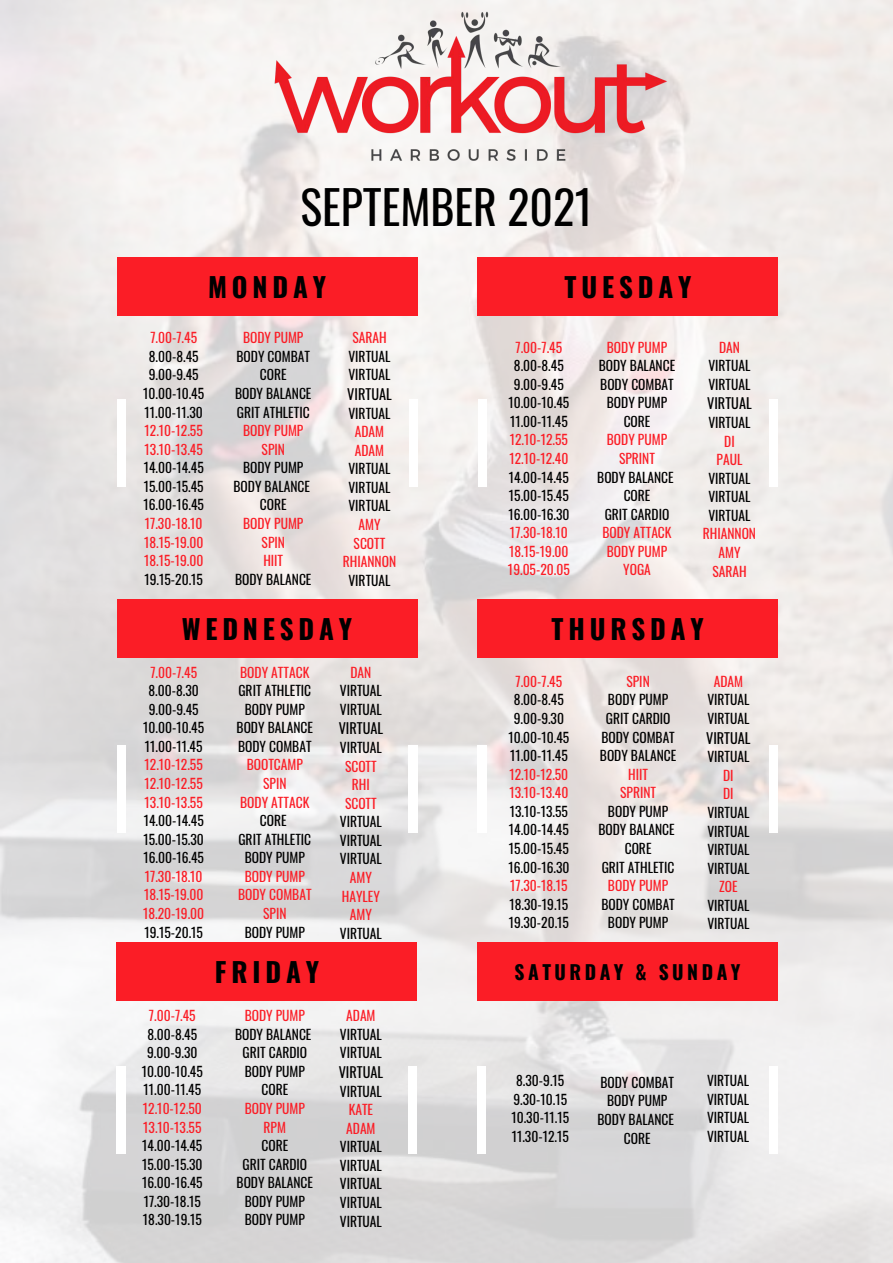
<style>
.page{position:relative;width:893px;height:1263px;background:#fff}
.page>*{position:absolute;margin:0;border:0;box-sizing:border-box;transform-origin:0 0}
.t1{font:45.75px "Oswald";color:#000}
.t2{font:700 27px "Oswald";letter-spacing:.18em;color:#000}
.t3{font:700 19.5px "Oswald";letter-spacing:.18em;color:#000}
.t4{font:14.25px "Oswald";color:#000}
.t5{font:13.5px/18.6px "Oswald";color:#000;text-align:center}
.t6{font:13.5px/18.6px "Oswald";color:#fb1d26;text-align:center}
</style>
<div class="page">
<img style="left:0;top:0;width:893px;height:1263px">
<div style="left:117px;top:257px;width:300px;height:58px;background:#fb1d26"></div>
<div style="left:409px;top:400px;width:8px;height:86px;background:#fff"></div>
<div style="left:117px;top:400px;width:9px;height:86px;background:#fff"></div>
<div style="left:478px;top:257px;width:299px;height:58px;background:#fb1d26"></div>
<div style="left:769px;top:400px;width:8px;height:86px;background:#fff"></div>
<div style="left:478px;top:400px;width:8px;height:86px;background:#fff"></div>
<div style="left:478px;top:599px;width:299px;height:58px;background:#fb1d26"></div>
<div style="left:117px;top:599px;width:300px;height:58px;background:#fb1d26"></div>
<div style="left:117px;top:942px;width:300px;height:58px;background:#fb1d26"></div>
<div style="left:409px;top:1066px;width:8px;height:87px;background:#fff"></div>
<div style="left:117px;top:1066px;width:8px;height:87px;background:#fff"></div>
<div style="left:477px;top:942px;width:300px;height:58px;background:#fb1d26"></div>
<div style="left:769px;top:1066px;width:8px;height:87px;background:#fff"></div>
<div style="left:477px;top:1066px;width:9px;height:87px;background:#fff"></div>
<div style="left:769px;top:745px;width:8px;height:87px;background:#fff"></div>
<div style="left:478px;top:745px;width:8px;height:87px;background:#fff"></div>
<div style="left:409px;top:745px;width:8px;height:87px;background:#fff"></div>
<div style="left:117px;top:745px;width:8px;height:87px;background:#fff"></div>
<img style="left:202px;top:8px;width:476px;height:162px">
<h1 class="t1" style="left:300px;top:172px;width:294px">SEPTEMBER 2021</h1>
<h2 class="t2" style="left:208px;top:266px;width:120px">MONDAY</h2>
<h2 class="t2" style="left:564px;top:266px;width:128px">TUESDAY</h2>
<p class="t6" style="left:150px;top:328px;width:48px">7.00-7.45</p>
<p class="t5" style="left:143px;top:346px;width:62px">8.00-8.45<br>9.00-9.45<br>10.00-10.45<br>11.00-11.30</p>
<p class="t6" style="left:145px;top:421px;width:60px;text-align:left">12.10-12.55<br>13.10-13.45</p>
<p class="t5" style="left:143px;top:458px;width:62px;text-align:justify">14.00-14.45<br>15.00-15.45<br>16.00-16.45</p>
<p class="t6" style="left:144px;top:513px;width:61px;text-align:justify">17.30-18.10<br>18.15-19.00<br>18.15-19.00</p>
<p class="t5" style="left:144px;top:569px;width:60px">19.15-20.15</p>
<p class="t6" style="left:243px;top:328px;width:62px">BODY PUMP</p>
<p class="t5" style="left:235px;top:346px;width:78px">BODY COMBAT<br>CORE<br>BODY BALANCE<br>GRIT ATHLETIC</p>
<p class="t6" style="left:243px;top:421px;width:62px">BODY PUMP<br>SPIN</p>
<p class="t5" style="left:233px;top:458px;width:78px">BODY PUMP<br>BODY BALANCE<br>CORE</p>
<p class="t6" style="left:243px;top:513px;width:62px">BODY PUMP<br>SPIN<br>HIIT</p>
<p class="t5" style="left:235px;top:569px;width:78px">BODY BALANCE</p>
<p class="t6" style="left:352px;top:328px;width:36px">SARAH</p>
<p class="t5" style="left:348px;top:346px;width:44px;text-align:left">VIRTUAL<br>VIRTUAL</p>
<p class="t4" style="left:347px;top:383px;width:46px">VIRTUAL</p>
<p class="t5" style="left:348px;top:403px;width:44px">VIRTUAL</p>
<p class="t6" style="left:355px;top:422px;width:31px;text-align:left">ADAM<br>ADAM</p>
<p class="t5" style="left:348px;top:459px;width:44px;text-align:justify">VIRTUAL VIRTUAL VIRTUAL</p>
<p class="t6" style="left:343px;top:515px;width:55px">AMY<br>SCOTT<br>RHIANNON</p>
<p class="t5" style="left:348px;top:570px;width:44px">VIRTUAL</p>
<p class="t6" style="left:515px;top:337px;width:48px">7.00-7.45</p>
<p class="t5" style="left:508px;top:356px;width:62px">8.00-8.45<br>9.00-9.45<br>10.00-10.45<br>11.00-11.45</p>
<p class="t6" style="left:509px;top:430px;width:60px;text-align:left">12.10-12.55<br>12.10-12.40</p>
<p class="t5" style="left:508px;top:467px;width:63px;text-align:justify">14.00-14.45<br>15.00-15.45<br>16.00-16.30</p>
<p class="t6" style="left:508px;top:523px;width:63px;text-align:left">17.30-18.10<br>18.15-19.00<br>19.05-20.05</p>
<p class="t6" style="left:607px;top:337px;width:62px">BODY PUMP</p>
<p class="t5" style="left:599px;top:356px;width:78px">BODY BALANCE<br>BODY COMBAT<br>BODY PUMP<br>CORE</p>
<p class="t6" style="left:607px;top:430px;width:62px">BODY PUMP<br>SPRINT</p>
<p class="t5" style="left:597px;top:467px;width:78px">BODY BALANCE<br>CORE<br>GRIT CARDIO</p>
<p class="t6" style="left:602px;top:523px;width:71px">BODY ATTACK<br>BODY PUMP<br>YOGA</p>
<p class="t6" style="left:719px;top:337px;width:22px">DAN</p>
<p class="t5" style="left:708px;top:356px;width:44px;text-align:left">VIRTUAL<br>VIRTUAL</p>
<p class="t4" style="left:707px;top:392px;width:46px">VIRTUAL</p>
<p class="t5" style="left:708px;top:412px;width:44px">VIRTUAL</p>
<p class="t6" style="left:716px;top:431px;width:27px">DI<br>PAUL</p>
<p class="t5" style="left:708px;top:468px;width:44px;text-align:justify">VIRTUAL VIRTUAL VIRTUAL</p>
<p class="t6" style="left:703px;top:524px;width:55px">RHIANNON<br>AMY<br>SARAH</p>
<h2 class="t2" style="left:182px;top:608px;width:172px">WEDNESDAY</h2>
<h2 class="t2" style="left:551px;top:608px;width:154px">THURSDAY</h2>
<p class="t6" style="left:150px;top:662px;width:48px">7.00-7.45</p>
<p class="t5" style="left:143px;top:681px;width:62px">8.00-8.30<br>9.00-9.45<br>10.00-10.45<br>11.00-11.45</p>
<p class="t6" style="left:145px;top:755px;width:60px;text-align:justify">12.10-12.55<br>12.10-12.55<br>13.10-13.55</p>
<p class="t5" style="left:143px;top:811px;width:62px;text-align:justify">14.00-14.45<br>15.00-15.30<br>16.00-16.45</p>
<p class="t6" style="left:143px;top:866px;width:63px;text-align:justify">17.30-18.10<br>18.15-19.00<br>18.20-19.00</p>
<p class="t5" style="left:144px;top:922px;width:60px">19.15-20.15</p>
<p class="t6" style="left:149px;top:1006px;width:48px">7.00-7.45</p>
<p class="t5" style="left:142px;top:1024px;width:62px">8.00-8.45<br>9.00-9.30<br>10.00-10.45<br>11.00-11.45</p>
<p class="t6" style="left:143px;top:1098px;width:60px;text-align:left">12.10-12.50<br>13.10-13.55</p>
<p class="t5" style="left:142px;top:1136px;width:62px;text-align:left">14.00-14.45<br>15.00-15.30<br>16.00-16.45<br>17.30-18.15<br>18.30-19.15</p>
<p class="t6" style="left:240px;top:662px;width:71px">BODY ATTACK</p>
<p class="t5" style="left:237px;top:681px;width:78px">GRIT ATHLETIC<br>BODY PUMP<br>BODY BALANCE<br>BODY COMBAT</p>
<p class="t6" style="left:240px;top:755px;width:71px">BOOTCAMP<br>SPIN<br>BODY ATTACK</p>
<p class="t5" style="left:238px;top:811px;width:74px">CORE<br>GRIT ATHLETIC<br>BODY PUMP</p>
<p class="t6" style="left:238px;top:866px;width:75px">BODY PUMP<br>BODY COMBAT<br>SPIN</p>
<p class="t5" style="left:245px;top:922px;width:62px">BODY PUMP</p>
<p class="t6" style="left:350px;top:662px;width:22px">DAN</p>
<p class="t5" style="left:340px;top:681px;width:44px;text-align:left">VIRTUAL<br>VIRTUAL</p>
<p class="t4" style="left:339px;top:717px;width:46px">VIRTUAL</p>
<p class="t5" style="left:340px;top:737px;width:44px">VIRTUAL</p>
<p class="t6" style="left:345px;top:756px;width:33px">SCOTT<br>RHI<br>SCOTT</p>
<p class="t5" style="left:340px;top:812px;width:44px;text-align:justify">VIRTUAL VIRTUAL VIRTUAL</p>
<p class="t6" style="left:342px;top:867px;width:40px">AMY<br>HAYLEY<br>AMY</p>
<p class="t5" style="left:340px;top:923px;width:44px">VIRTUAL</p>
<p class="t6" style="left:515px;top:671px;width:48px">7.00-7.45</p>
<p class="t5" style="left:508px;top:690px;width:62px">8.00-8.45<br>9.00-9.30<br>10.00-10.45<br>11.00-11.45</p>
<p class="t6" style="left:509px;top:764px;width:60px;text-align:left">12.10-12.50<br>13.10-13.40</p>
<p class="t5" style="left:508px;top:801px;width:63px;text-align:justify">13.10-13.55<br>14.00-14.45<br>15.00-15.45<br>16.00-16.30</p>
<p class="t6" style="left:510px;top:876px;width:59px">17.30-18.15</p>
<p class="t5" style="left:509px;top:894px;width:62px;text-align:left">18.30-19.15<br>19.30-20.15</p>
<p class="t6" style="left:626px;top:671px;width:25px">SPIN</p>
<p class="t5" style="left:600px;top:690px;width:78px">BODY PUMP<br>GRIT CARDIO<br>BODY COMBAT<br>BODY BALANCE</p>
<p class="t6" style="left:620px;top:764px;width:37px">HIIT<br>SPRINT</p>
<p class="t5" style="left:598px;top:801px;width:78px">BODY PUMP<br>BODY BALANCE<br>CORE<br>GRIT ATHLETIC</p>
<p class="t6" style="left:608px;top:876px;width:62px">BODY PUMP</p>
<p class="t5" style="left:601px;top:894px;width:75px">BODY COMBAT<br>BODY PUMP</p>
<p class="t6" style="left:713px;top:671px;width:31px">ADAM</p>
<p class="t5" style="left:707px;top:690px;width:44px;text-align:left">VIRTUAL<br>VIRTUAL</p>
<p class="t4" style="left:706px;top:727px;width:46px">VIRTUAL</p>
<p class="t5" style="left:707px;top:747px;width:44px">VIRTUAL</p>
<p class="t6" style="left:723px;top:765px;width:12px;text-align:left">DI<br>DI</p>
<p class="t5" style="left:707px;top:802px;width:44px;text-align:justify">VIRTUAL VIRTUAL VIRTUAL VIRTUAL</p>
<p class="t6" style="left:719px;top:877px;width:20px">ZOE</p>
<p class="t5" style="left:707px;top:895px;width:44px;text-align:left">VIRTUAL<br>VIRTUAL</p>
<h2 class="t2" style="left:215px;top:951px;width:106px">FRIDAY</h2>
<h3 class="t3" style="left:514px;top:957px;width:227px">SATURDAY &amp; SUNDAY</h3>
<p class="t6" style="left:245px;top:1006px;width:62px">BODY PUMP</p>
<p class="t5" style="left:235px;top:1024px;width:78px">BODY BALANCE<br>GRIT CARDIO<br>BODY PUMP<br>CORE</p>
<p class="t6" style="left:245px;top:1098px;width:62px">BODY PUMP<br>RPM</p>
<p class="t5" style="left:237px;top:1136px;width:78px">CORE<br>GRIT CARDIO<br>BODY BALANCE<br>BODY PUMP<br>BODY PUMP</p>
<p class="t6" style="left:346px;top:1006px;width:31px">ADAM</p>
<p class="t5" style="left:340px;top:1024px;width:44px;text-align:left">VIRTUAL<br>VIRTUAL</p>
<p class="t4" style="left:339px;top:1061px;width:46px">VIRTUAL</p>
<p class="t5" style="left:340px;top:1081px;width:44px">VIRTUAL</p>
<p class="t6" style="left:346px;top:1100px;width:31px;text-align:left">KATE<br>ADAM</p>
<p class="t5" style="left:340px;top:1137px;width:44px;text-align:justify">VIRTUAL VIRTUAL VIRTUAL VIRTUAL VIRTUAL</p>
<p class="t5" style="left:511px;top:1071px;width:59px">8.30-9.15<br>9.30-10.15<br>10.30-11.15<br>11.30-12.15</p>
<p class="t5" style="left:597px;top:1072px;width:78px">BODY COMBAT<br>BODY PUMP<br>BODY BALANCE<br>CORE</p>
<p class="t5" style="left:707px;top:1071px;width:44px;text-align:justify">VIRTUAL VIRTUAL VIRTUAL VIRTUAL</p>
</div>
